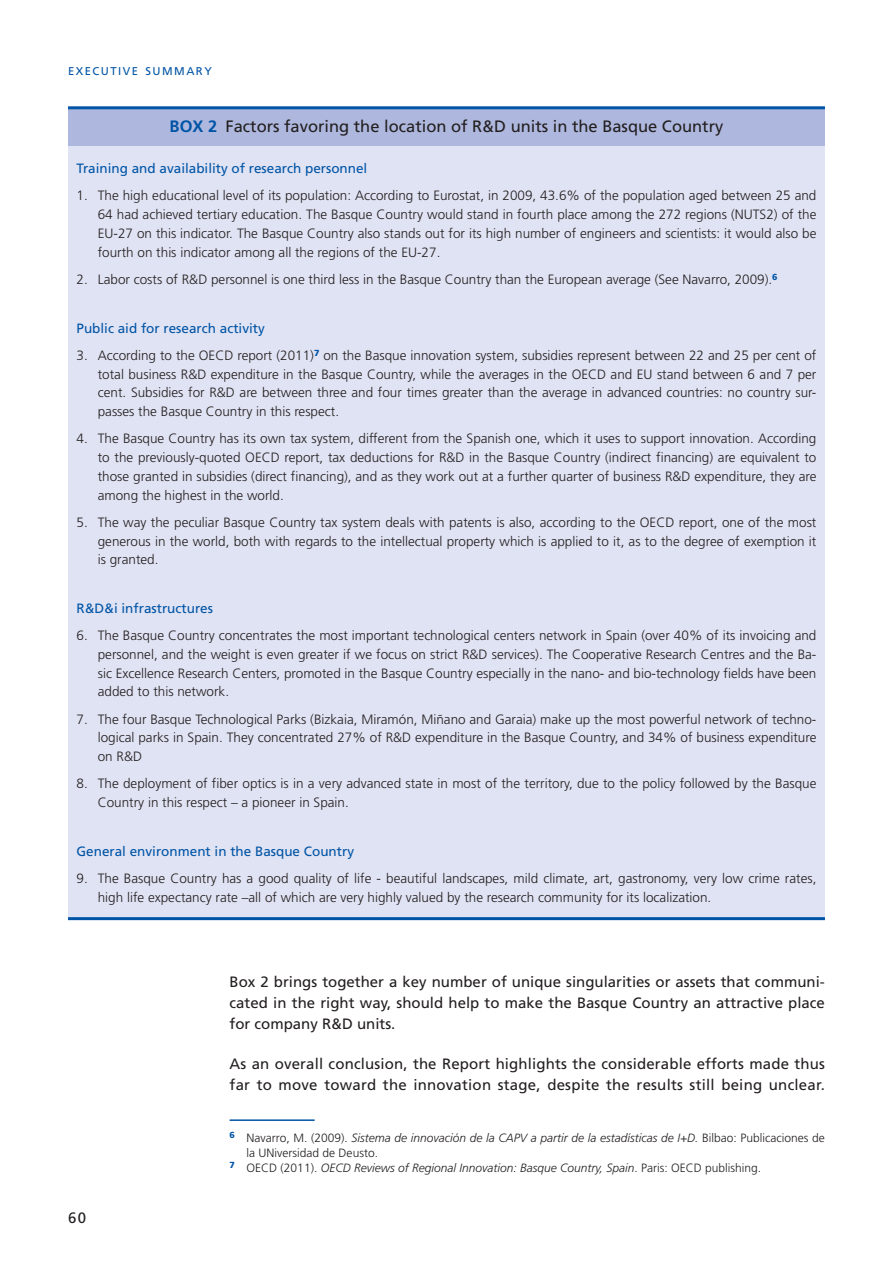
<style>
.page{position:relative;width:893px;height:1263px;background:#fff}
.page>*{position:absolute;margin:0;border:0;box-sizing:border-box;transform-origin:0 0}
.t1{font:16.5px "Frutiger LT Std";color:#231f20}
.t2{font:15px/21px "Frutiger LT Std";letter-spacing:.01em;color:#231f20;text-align:justify}
.t3{font:300 13.5px/18.8px "Frutiger LT Std";color:#231f20;text-align:justify}
.t4{font:13.5px "Frutiger LT Std";color:#0054a6}
.t5{font:italic 300 12px "Frutiger LT Std";color:#231f20}
.t6{font:300 12px "Frutiger LT Std";color:#231f20}
.t7{font:11.25px "Frutiger LT Std";letter-spacing:.135em;color:#0054a6}
.s1{font-weight:700;color:#0054a6}
.s2{font-style:normal}
</style>
<div class="page">
<hr style="left:230px;top:1119px;width:85px;height:2px;background:#0054a6">
<div style="left:68px;top:108px;width:757px;height:38px;background:#aeb8de"></div>
<div style="left:68px;top:146px;width:757px;height:773px;background:#e0e3f3"></div>
<hr style="left:68px;top:106px;width:757px;height:3px;background:#0054a6">
<hr style="left:68px;top:917px;width:757px;height:3px;background:#0054a6">
<p class="t7" style="left:68px;top:67px;width:145px">EXECUTIVE SUMMARY</p>
<p class="t1" style="left:170px;top:120px;width:555px"><span class="s1">BOX 2</span> Factors favoring the location of R&amp;D units in the Basque Country</p>
<p class="t4" style="left:77px;top:163px;width:292px">Training and availability of research personnel</p>
<p class="t3" style="left:98px;top:187px;width:720px;text-indent:-21px">1. The high educational level of its population: According to Eurostat, in 2009, 43.6% of the population aged between 25 and 64 had achieved tertiary education. The Basque Country would stand in fourth place among the 272 regions (NUTS2) of the EU-27 on this indicator. The Basque Country also stands out for its high number of engineers and scientists: it would also be fourth on this indicator among all the regions of the EU-27.</p>
<p class="t3" style="left:77px;top:271px;width:703px">2. Labor costs of R&amp;D personnel is one third less in the Basque Country than the European average (See Navarro, 2009).<sup>6</sup></p>
<p class="t4" style="left:77px;top:322px;width:190px">Public aid for research activity</p>
<p class="t3" style="left:98px;top:347px;width:720px;text-indent:-21px">3. According to the OECD report (2011)<sup>7</sup> on the Basque innovation system, subsidies represent between 22 and 25 per cent of total business R&amp;D expenditure in the Basque Country, while the averages in the OECD and EU stand between 6 and 7 per cent. Subsidies for R&amp;D are between three and four times greater than the average in advanced countries: no country sur&shy;passes the Basque Country in this respect.</p>
<p class="t3" style="left:98px;top:430px;width:720px;text-indent:-21px">4. The Basque Country has its own tax system, different from the Spanish one, which it uses to support innovation. According to the previously-quoted OECD report, tax deductions for R&amp;D in the Basque Country (indirect financing) are equivalent to those granted in subsidies (direct financing), and as they work out at a further quarter of business R&amp;D expenditure, they are among the highest in the world.</p>
<p class="t3" style="left:98px;top:514px;width:720px;text-indent:-21px">5. The way the peculiar Basque Country tax system deals with patents is also, according to the OECD report, one of the most generous in the world, both with regards to the intellectual property which is applied to it, as to the degree of exemption it is granted.</p>
<p class="t4" style="left:77px;top:603px;width:138px">R&amp;D&amp;i infrastructures</p>
<p class="t3" style="left:98px;top:627px;width:720px;text-indent:-21px">6. The Basque Country concentrates the most important technological centers network in Spain (over 40% of its invoicing and personnel, and the weight is even greater if we focus on strict R&amp;D services). The Cooperative Research Centres and the Ba&shy;sic Excellence Research Centers, promoted in the Basque Country especially in the nano- and bio-technology fields have been added to this network.</p>
<p class="t3" style="left:98px;top:710px;width:720px;text-indent:-21px">7. The four Basque Technological Parks (Bizkaia, Miramón, Miñano and Garaia) make up the most powerful network of techno&shy;logical parks in Spain. They concentrated 27% of R&amp;D expenditure in the Basque Country, and 34% of business expenditure on R&amp;D</p>
<p class="t3" style="left:98px;top:775px;width:720px;text-indent:-21px">8. The deployment of fiber optics is in a very advanced state in most of the territory, due to the policy followed by the Basque<br>Country in this respect – a pioneer in Spain.</p>
<p class="t4" style="left:77px;top:845px;width:279px">General environment in the Basque Country</p>
<p class="t3" style="left:98px;top:870px;width:720px;text-indent:-21px">9. The Basque Country has a good quality of life - beautiful landscapes, mild climate, art, gastronomy, very low crime rates, high life expectancy rate –all of which are very highly valued by the research community for its localization.</p>
<p class="t2" style="left:68px;top:1209px;width:20px">60</p>
<p class="t2" style="left:230px;top:972px;width:597px">Box 2 brings together a key number of unique singularities or assets that communi&shy;cated in the right way, should help to make the Basque Country an attractive place for company R&amp;D units.</p>
<p class="t2" style="left:230px;top:1055px;width:597px">As an overall conclusion, the Report highlights the considerable efforts made thus far to move toward the innovation stage, despite the results still being unclear.</p>
<p class="t5" style="left:230px;top:1132px;width:597px"><sup>6</sup> <span class="s2">Navarro, M. (2009).</span> Sistema de innovación de la CAPV a partir de la estadísticas de I+D. <span class="s2">Bilbao: Publicaciones de</span></p>
<p class="t6" style="left:247px;top:1147px;width:133px">la UNiversidad de Deusto.</p>
<p class="t5" style="left:230px;top:1162px;width:533px"><sup>7</sup> <span class="s2">OECD (2011).</span> OECD Reviews of Regional Innovation: Basque Country, Spain<span class="s2">. Paris: OECD publishing.</span></p>
</div>
